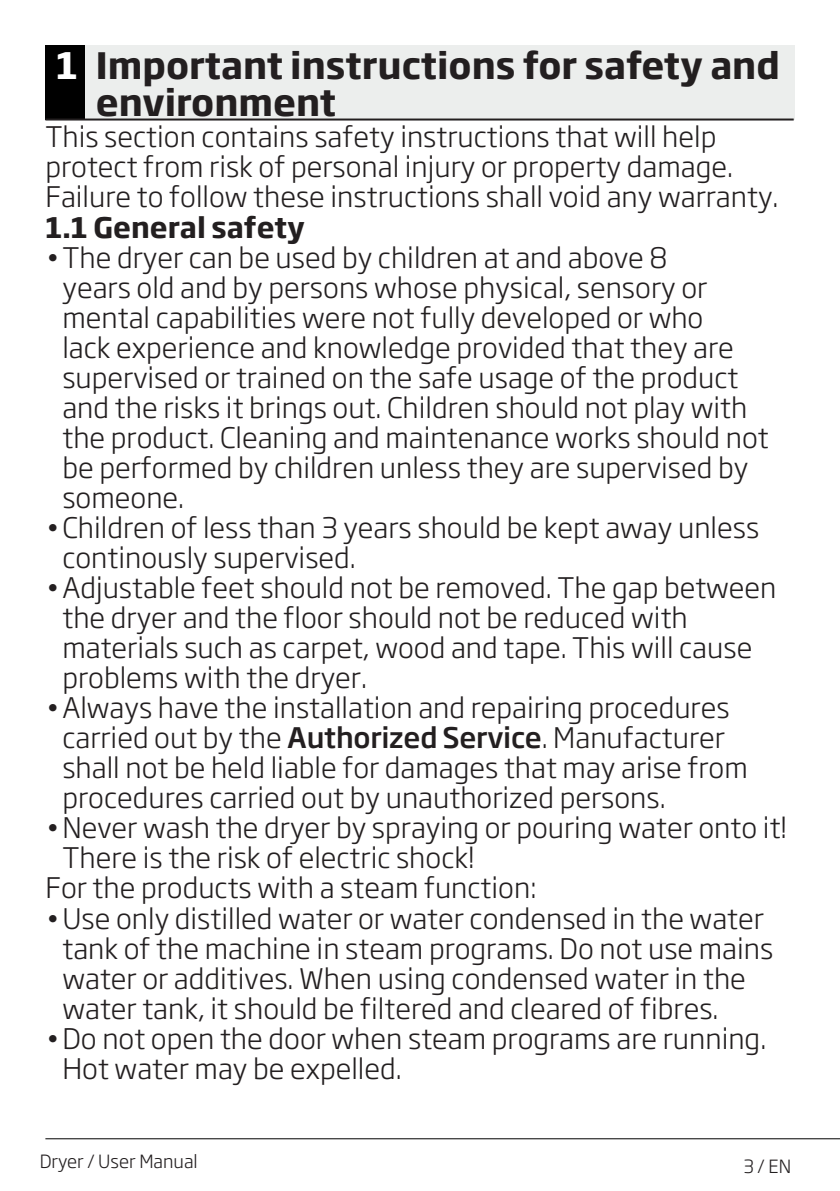
<style>
.page{position:relative;width:840px;height:1191px;background:#fff}
.page>*{position:absolute;margin:0;border:0;box-sizing:border-box;transform-origin:0 0}
.Unite_Baslik{font:700 36px/36px "Soho Gothic Pro";color:#231f20}
.Normal_Yazi_VDE_14pt{font:300 28px/30px "Soho Gothic Pro";color:#231f20}
.Konu_Baslik_VDE_14pt{font:700 28px "Soho Gothic Pro";color:#231f20}
.t1{font:300 18px "Soho Gothic Pro";color:#231f20}
.s1{color:#fff}
.s2{font-weight:500}
</style>
<div class="page">
<hr style="left:45px;top:1138px;width:794px;height:1px;background:#000">
<div style="left:45px;top:45px;width:749px;height:74px;background:#eceeed"></div>
<div style="left:45px;top:45px;width:40px;height:74px;background:#000"></div>
<hr style="left:45px;top:118px;width:748px;height:2px;background:#231f20">
<p class="Unite_Baslik" style="left:96px;top:46px;width:685px;text-indent:-40px"><span class="s1">1</span> Important instructions for safety and environment</p>
<p class="Normal_Yazi_VDE_14pt" style="left:45px;top:120px;width:734px">This section contains safety instructions that will help protect from risk of personal injury or property damage.<br>Failure to follow these instructions shall void any warranty.</p>
<p class="Konu_Baslik_VDE_14pt" style="left:45px;top:205px;width:261px">1.1 General safety</p>
<p class="Normal_Yazi_VDE_14pt" style="left:62px;top:241px;width:707px;text-indent:-17px">•The dryer can be used by children at and above 8<br>years old and by persons whose physical, sensory or mental capabilities were not fully developed or who<br>lack experience and knowledge provided that they are supervised or trained on the safe usage of the product and the risks it brings out. Children should not play with the product. Cleaning and maintenance works should not be performed by children unless they are supervised by someone.</p>
<p class="Normal_Yazi_VDE_14pt" style="left:62px;top:511px;width:698px;text-indent:-17px">•Children of less than 3 years should be kept away unless continously supervised.</p>
<p class="Normal_Yazi_VDE_14pt" style="left:62px;top:571px;width:715px;text-indent:-17px">•Adjustable feet should not be removed. The gap between the dryer and the floor should not be reduced with materials such as carpet, wood and tape. This will cause problems with the dryer.</p>
<p class="Normal_Yazi_VDE_14pt" style="left:62px;top:691px;width:686px;text-indent:-17px">•Always have the installation and repairing procedures carried out by the <span class="s2">Authorized Service</span>. Manufacturer shall not be held liable for damages that may arise from procedures carried out by unauthorized persons.</p>
<p class="Normal_Yazi_VDE_14pt" style="left:62px;top:811px;width:725px;text-indent:-17px">•Never wash the dryer by spraying or pouring water onto it!<br>There is the risk of electric shock!</p>
<p class="Normal_Yazi_VDE_14pt" style="left:45px;top:871px;width:492px">For the products with a steam function:</p>
<p class="Normal_Yazi_VDE_14pt" style="left:62px;top:901px;width:712px;text-indent:-17px">•Use only distilled water or water condensed in the water tank of the machine in steam programs. Do not use mains water or additives. When using condensed water in the water tank, it should be filtered and cleared of fibres.</p>
<p class="Normal_Yazi_VDE_14pt" style="left:62px;top:1021px;width:705px;text-indent:-17px">•Do not open the door when steam programs are running.<br>Hot water may be expelled.</p>
<p class="t1" style="left:40px;top:1146px;width:159px">Dryer / User Manual</p>
<p class="t1" style="left:743px;top:1151px;width:49px">3 / EN</p>
</div>
